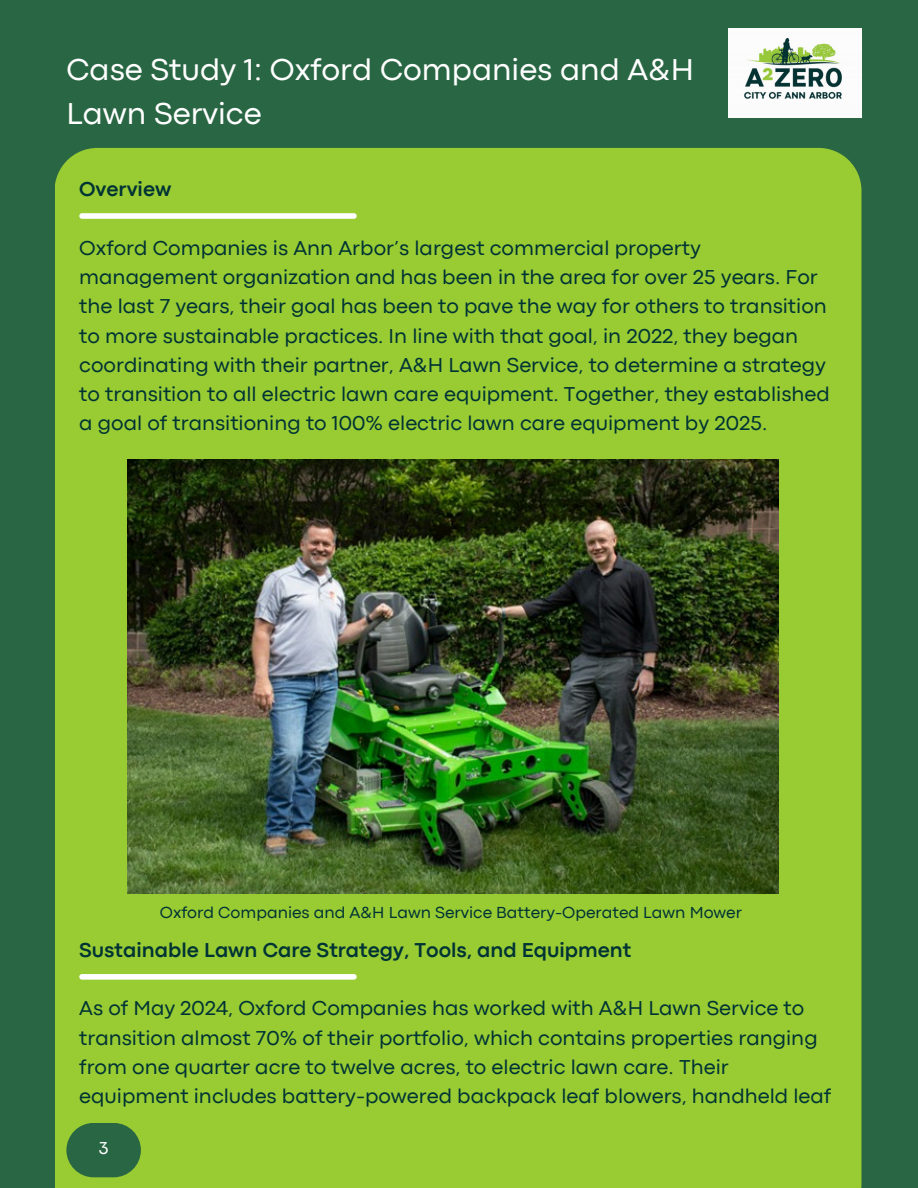
<style>
.page{position:relative;width:918px;height:1188px;background:#296643}
.page>*{position:absolute;margin:0;border:0;box-sizing:border-box;transform-origin:0 0}
.t1{font:31.5px/43.8px "Codec Pro";color:#fff}
.t2{font:21px/29.2px "Codec Pro";color:#033}
.t3{font:700 21px "Codec Pro";color:#033}
.t4{font:18px "Codec Pro";color:#fff}
.t5{font:16.65px "Codec Pro";color:#033}
</style>
<div class="page">
<div style="left:55px;top:148px;width:806px;height:1040px;background:#9c3"></div>
<img style="left:729px;top:29px;width:133px;height:89px">
<div style="left:66px;top:1123px;width:75px;height:54px;background:#296643;border-radius:27px"></div>
<img style="left:127px;top:459px;width:652px;height:434px">
<svg style="left:79px;top:213px;width:278px;height:6px;background:#f7fbf0"></svg>
<svg style="left:79px;top:974px;width:278px;height:6px;background:#f7fbf0"></svg>
<h1 class="t1" style="left:66px;top:50px;width:629px">Case Study 1: Oxford Companies and A&amp;H<br>Lawn Service</h1>
<h3 class="t3" style="left:79px;top:182px;width:94px">Overview</h3>
<h2 class="t2" style="left:79px;top:235px;width:752px">Oxford Companies is Ann Arbor’s largest commercial property management organization and has been in the area for over 25 years. For the last 7 years, their goal has been to pave the way for others to transition to more sustainable practices. In line with that goal, in 2022, they began coordinating with their partner, A&amp;H Lawn Service, to determine a strategy to transition to all electric lawn care equipment. Together, they established a goal of transitioning to 100% electric lawn care equipment by 2025.</h2>
<p class="t5" style="left:160px;top:906px;width:584px">Oxford Companies and A&amp;H Lawn Service Battery-Operated Lawn Mower</p>
<h3 class="t3" style="left:79px;top:942px;width:554px">Sustainable Lawn Care Strategy, Tools, and Equipment</h3>
<p class="t2" style="left:79px;top:995px;width:753px">As of May 2024, Oxford Companies has worked with A&amp;H Lawn Service to transition almost 70% of their portfolio, which contains properties ranging from one quarter acre to twelve acres, to electric lawn care. Their equipment includes battery-powered backpack leaf blowers, handheld leaf</p>
<h2 class="t4" style="left:99px;top:1142px;width:11px">3</h2>
</div>
